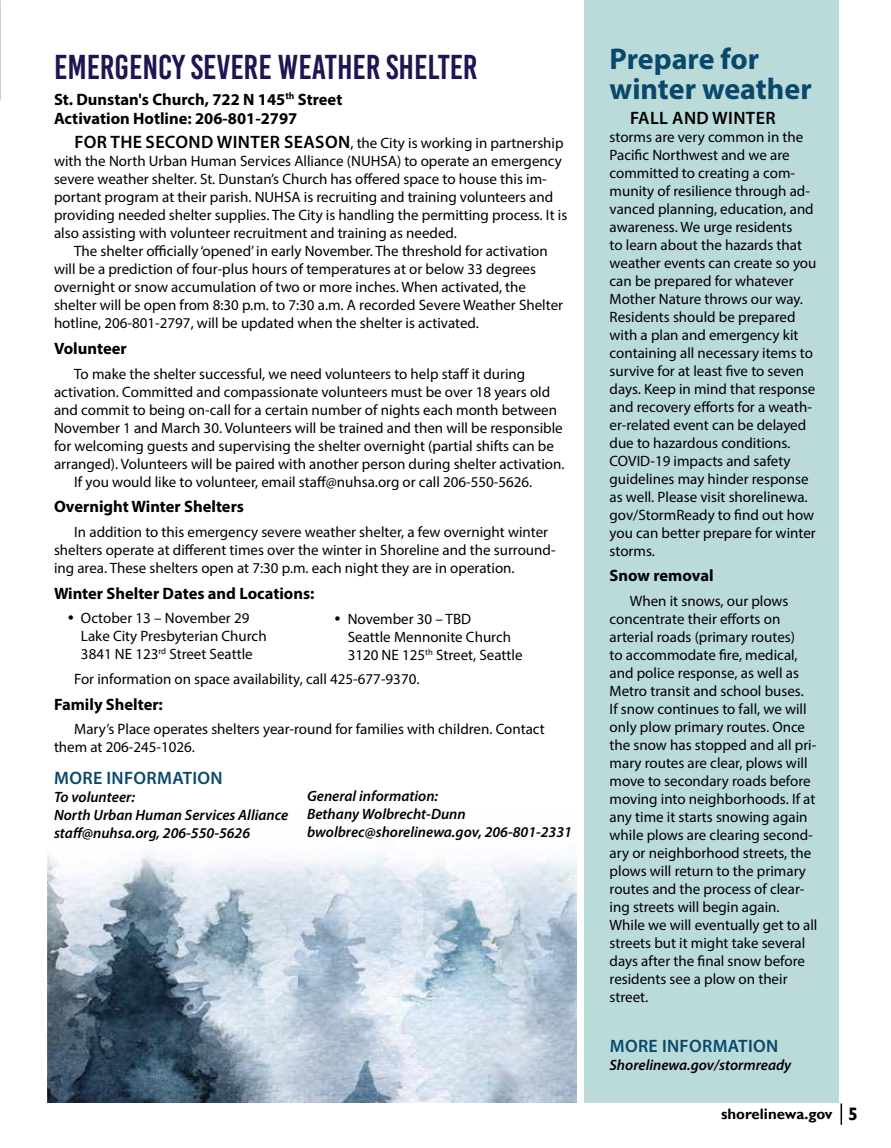
<style>
.page{position:relative;width:891px;height:1148px;background:#fff}
.page>*{position:absolute;margin:0;border:0;box-sizing:border-box;transform-origin:0 0}
.t1{font:34.5px "Bebas Kai";color:#1c1652}
.t2{font:700 30px/30px "Myriad Pro";color:#08496b}
.t3{font:600 18px "Myriad Pro";letter-spacing:.02em;color:#08496b}
.t4{font:600 18px "Myriad Pro";letter-spacing:.02em;color:#000}
.t5{font:700 16.5px/18.8px "Myriad Pro";color:#000}
.t6{font:15px/18px "Myriad Pro";color:#000}
.t7{font:italic 600 15px/18px "Myriad Pro";color:#000}
.t8{font:700 15px "Gill Sans";color:#000}
.s1{font-weight:600;font-size:18px}
.s2{font-size:18px}
</style>
<div class="page">
<div style="left:584px;top:0;width:255px;height:1102px;background:#bbdada"></div>
<img style="left:48px;top:853px;width:529px;height:249px">
<svg style="left:841px;top:1103px;width:1px;height:21px"></svg>
<h1 class="t1" style="left:54px;top:49px;width:425px">EMERGENCY SEVERE WEATHER SHELTER</h1>
<p class="t5" style="left:54px;top:89px;width:290px">St. Dunstan's Church, 722 N 145<sup>th</sup> Street<br>Activation Hotline: 206-801-2797</p>
<p class="t6" style="left:54px;top:134px;width:515px;text-indent:20px"><span class="s1">FOR THE SECOND WINTER SEASON</span>, the City is working in partnership with the North Urban Human Services Alliance (NUHSA) to operate an emergency severe weather shelter. St. Dunstan’s Church has offered space to house this im&shy;portant program at their parish. NUHSA is recruiting and training volunteers and providing needed shelter supplies. The City is handling the permitting process. It is also assisting with volunteer recruitment and training as needed.</p>
<p class="t6" style="left:54px;top:242px;width:511px;text-indent:20px">The shelter officially ‘opened’ in early November. The threshold for activation will be a prediction of four-plus hours of temperatures at or below 33 degrees overnight or snow accumulation of two or more inches. When activated, the shelter will be open from 8:30 p.m. to 7:30 a.m. A recorded Severe Weather Shelter hotline, 206-801-2797, will be updated when the shelter is activated.</p>
<p class="t5" style="left:54px;top:338px;width:74px">Volunteer</p>
<p class="t6" style="left:74px;top:364px;width:453px">To make the shelter successful, we need volunteers to help staff it during</p>
<p class="t6" style="left:54px;top:382px;width:498px">activation. Committed and compassionate volunteers must be over 18 years old</p>
<p class="t6" style="left:54px;top:400px;width:505px">and commit to being on-call for a certain number of nights each month between</p>
<p class="t6" style="left:54px;top:418px;width:510px">November 1 and March 30. Volunteers will be trained and then will be responsible</p>
<p class="t6" style="left:54px;top:436px;width:501px">for welcoming guests and supervising the shelter overnight (partial shifts can be</p>
<p class="t6" style="left:54px;top:454px;width:512px">arranged). Volunteers will be paired with another person during shelter activation.</p>
<p class="t6" style="left:74px;top:472px;width:460px">If you would like to volunteer, email staff@nuhsa.org or call 206-550-5626.</p>
<p class="t5" style="left:54px;top:497px;width:192px">Overnight Winter Shelters</p>
<p class="t6" style="left:54px;top:523px;width:503px;text-indent:20px">In addition to this emergency severe weather shelter, a few overnight winter shelters operate at different times over the winter in Shoreline and the surround&shy;ing area. These shelters open at 7:30 p.m. each night they are in operation.</p>
<p class="t5" style="left:54px;top:583px;width:262px">Winter Shelter Dates and Locations:</p>
<p class="t6" style="left:81px;top:609px;width:187px">October 13 – November 29<br>Lake City Presbyterian Church<br>3841 NE 123<sup>rd</sup> Street Seattle</p>
<p class="t6" style="left:74px;top:670px;width:347px">For information on space availability, call 425-677-9370.</p>
<p class="t5" style="left:54px;top:694px;width:110px">Family Shelter:</p>
<p class="t6" style="left:54px;top:720px;width:492px;text-indent:20px">Mary’s Place operates shelters year-round for families with children. Contact them at 206-245-1026.</p>
<p class="t3" style="left:54px;top:766px;width:170px">MORE INFORMATION</p>
<p class="t7" style="left:54px;top:787px;width:236px">To volunteer:<br>North Urban Human Services Alliance staff@nuhsa.org, 206-550-5626</p>
<p class="t6" style="left:348px;top:610px;width:176px">November 30 – TBD<br>Seattle Mennonite Church<br>3120 NE 125<sup>th</sup> Street, Seattle</p>
<p class="t7" style="left:307px;top:786px;width:266px">General information:<br>Bethany Wolbrecht-Dunn bwolbrec@shorelinewa.gov, 206-801-2331</p>
<h2 class="t2" style="left:610px;top:43px;width:204px">Prepare for winter weather</h2>
<p class="t4" style="left:630px;top:106px;width:147px">FALL AND WINTER</p>
<p class="t6" style="left:610px;top:127px;width:208px">storms are very common in the<br>Pacific Northwest and we are committed to creating a com&shy;munity of resilience through ad&shy;vanced planning, education, and awareness. We urge residents<br>to learn about the hazards that weather events can create so you can be prepared for whatever<br>Mother Nature throws our way.<br>Residents should be prepared with a plan and emergency kit containing all necessary items to survive for at least five to seven days. Keep in mind that response and recovery efforts for a weath&shy;er-related event can be delayed due to hazardous conditions.<br>COVID-19 impacts and safety guidelines may hinder response as well. Please visit shorelinewa. gov/StormReady to find out how you can better prepare for winter storms.</p>
<p class="t5" style="left:610px;top:566px;width:106px">Snow removal</p>
<p class="t6" style="left:610px;top:592px;width:209px;text-indent:20px">When it snows, our plows concentrate their efforts on arterial roads (primary routes)<br>to accommodate fire, medical, and police response, as well as<br>Metro transit and school buses.<br>If snow continues to fall, we will only plow primary routes. Once the snow has stopped and all pri&shy;mary routes are clear, plows will move to secondary roads before moving into neighborhoods. If at any time it starts snowing again while plows are clearing second&shy;ary or neighborhood streets, the plows will return to the primary routes and the process of clear&shy;ing streets will begin again.<br>While we will eventually get to all streets but it might take several days after the final snow before residents see a plow on their street.</p>
<p class="t3" style="left:610px;top:1034px;width:170px">MORE INFORMATION</p>
<p class="t7" style="left:610px;top:1055px;width:183px">Shorelinewa.gov/stormready</p>
<p class="t8" style="left:721px;top:1105px;width:139px">shorelinewa.gov <span class="s2">5</span></p>
</div>
